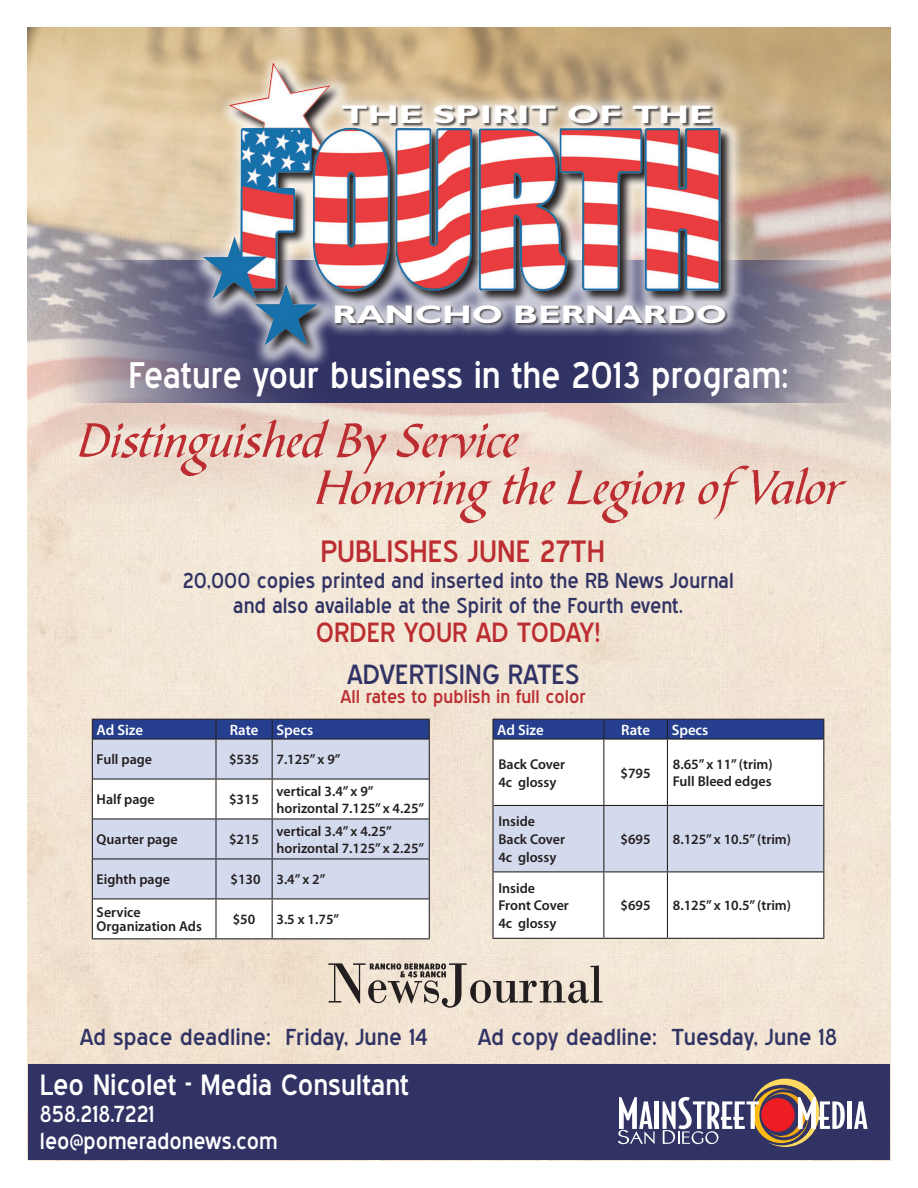
<style>
.page{position:relative;width:918px;height:1188px;background:#fff}
.page>*{position:absolute;margin:0;border:0;box-sizing:border-box;transform-origin:0 0}
.t1{font:50.1px "Bible Scr T";color:#bc2d31}
.t2{font:36px "Blue Highway";color:#fff}
.t3{font:30px "Blue Highway";color:#bc2d31}
.t4{font:28.5px "Blue Highway";color:#fff}
.t5{font:27px "Blue Highway";color:#bc2d31}
.t6{font:27px "Blue Highway";color:#313364}
.t7{font:700 25.65px "Gill Sans";color:#fff;scale:1.45 1}
.t8{font:700 25.65px "Gill Sans";color:#fff;scale:1.39 1}
.t9{font:22.5px "Blue Highway";color:#313364;scale:1.05 1}
.t10{font:22.5px "Blue Highway";color:#fff}
.t11{font:21px "Blue Highway";color:#313364}
.t12{font:18px "Blue Highway";color:#bc2d31;scale:1.05 1}
.t13{font:600 15px "Myriad Pro";color:#fff}
.t14{font:600 14.25px/14px "Myriad Pro";color:#231f20}
.s1{font-size:25.35px}
</style>
<div class="page">
<img style="left:27px;top:27px;width:863px;height:1134px">
<div style="left:93px;top:740px;width:336px;height:158px;background:#d4daed"></div>
<svg style="left:93px;top:780px;width:336px;height:38px"></svg>
<svg style="left:93px;top:899px;width:336px;height:39px"></svg>
<hr style="left:93px;top:739px;width:123px;height:1px;background:#231f20">
<hr style="left:216px;top:739px;width:56px;height:1px;background:#231f20">
<hr style="left:272px;top:739px;width:157px;height:1px;background:#231f20">
<hr style="left:93px;top:778px;width:123px;height:2px;background:#231f20">
<hr style="left:216px;top:778px;width:56px;height:2px;background:#231f20">
<hr style="left:272px;top:778px;width:157px;height:2px;background:#231f20">
<hr style="left:93px;top:818px;width:123px;height:2px;background:#231f20">
<hr style="left:216px;top:818px;width:56px;height:2px;background:#231f20">
<hr style="left:272px;top:818px;width:157px;height:2px;background:#231f20">
<hr style="left:93px;top:858px;width:123px;height:1px;background:#231f20">
<hr style="left:216px;top:858px;width:56px;height:1px;background:#231f20">
<hr style="left:272px;top:858px;width:157px;height:1px;background:#231f20">
<hr style="left:93px;top:898px;width:123px;height:1px;background:#231f20">
<hr style="left:216px;top:898px;width:56px;height:1px;background:#231f20">
<hr style="left:272px;top:898px;width:157px;height:1px;background:#231f20">
<hr style="left:92px;top:938px;width:124px;height:1px;background:#231f20">
<hr style="left:216px;top:938px;width:56px;height:1px;background:#231f20">
<hr style="left:272px;top:938px;width:158px;height:1px;background:#231f20">
<svg style="left:92px;top:719px;width:338px;height:20px"></svg>
<hr style="left:92px;top:739px;width:1px;height:40px;background:#231f20">
<hr style="left:215px;top:740px;width:2px;height:38px;background:#231f20">
<hr style="left:272px;top:740px;width:1px;height:38px;background:#231f20">
<hr style="left:429px;top:739px;width:1px;height:40px;background:#231f20">
<hr style="left:92px;top:779px;width:1px;height:40px;background:#231f20">
<hr style="left:215px;top:780px;width:2px;height:38px;background:#231f20">
<hr style="left:272px;top:780px;width:1px;height:38px;background:#231f20">
<hr style="left:429px;top:779px;width:1px;height:40px;background:#231f20">
<hr style="left:92px;top:819px;width:1px;height:40px;background:#231f20">
<hr style="left:215px;top:820px;width:2px;height:38px;background:#231f20">
<hr style="left:272px;top:820px;width:1px;height:38px;background:#231f20">
<hr style="left:429px;top:819px;width:1px;height:40px;background:#231f20">
<hr style="left:92px;top:859px;width:1px;height:40px;background:#231f20">
<hr style="left:215px;top:859px;width:2px;height:39px;background:#231f20">
<hr style="left:272px;top:859px;width:1px;height:39px;background:#231f20">
<hr style="left:429px;top:859px;width:1px;height:40px;background:#231f20">
<hr style="left:92px;top:899px;width:1px;height:39px;background:#231f20">
<hr style="left:215px;top:899px;width:2px;height:39px;background:#231f20">
<hr style="left:272px;top:899px;width:1px;height:39px;background:#231f20">
<hr style="left:429px;top:899px;width:1px;height:39px;background:#231f20">
<svg style="left:494px;top:740px;width:329px;height:198px"></svg>
<div style="left:494px;top:806px;width:329px;height:65px;background:#d4daed"></div>
<hr style="left:494px;top:739px;width:110px;height:1px;background:#231f20">
<hr style="left:604px;top:739px;width:63px;height:1px;background:#231f20">
<hr style="left:667px;top:739px;width:156px;height:1px;background:#231f20">
<hr style="left:494px;top:805px;width:110px;height:1px;background:#231f20">
<hr style="left:604px;top:805px;width:63px;height:1px;background:#231f20">
<hr style="left:667px;top:805px;width:156px;height:1px;background:#231f20">
<hr style="left:494px;top:871px;width:110px;height:1px;background:#231f20">
<hr style="left:604px;top:871px;width:63px;height:1px;background:#231f20">
<hr style="left:667px;top:871px;width:156px;height:1px;background:#231f20">
<hr style="left:492px;top:938px;width:112px;height:1px;background:#231f20">
<hr style="left:604px;top:938px;width:63px;height:1px;background:#231f20">
<hr style="left:667px;top:938px;width:157px;height:1px;background:#231f20">
<svg style="left:492px;top:719px;width:332px;height:20px"></svg>
<hr style="left:492px;top:739px;width:2px;height:66px;background:#231f20">
<hr style="left:603px;top:740px;width:1px;height:65px;background:#231f20">
<hr style="left:667px;top:740px;width:1px;height:65px;background:#231f20">
<hr style="left:823px;top:739px;width:1px;height:66px;background:#231f20">
<hr style="left:492px;top:805px;width:2px;height:67px;background:#231f20">
<hr style="left:603px;top:806px;width:1px;height:65px;background:#231f20">
<hr style="left:667px;top:806px;width:1px;height:65px;background:#231f20">
<hr style="left:823px;top:805px;width:1px;height:67px;background:#231f20">
<hr style="left:492px;top:872px;width:2px;height:66px;background:#231f20">
<hr style="left:603px;top:872px;width:1px;height:66px;background:#231f20">
<hr style="left:667px;top:872px;width:1px;height:66px;background:#231f20">
<hr style="left:823px;top:872px;width:1px;height:66px;background:#231f20">
<img style="left:28px;top:27px;width:862px;height:488px">
<div style="left:28px;top:1065px;width:862px;height:95px;background:#313364"></div>
<hr style="left:655px;top:1101px;width:4px;height:28px;background:#fff">
<hr style="left:848px;top:1101px;width:4px;height:28px;background:#fff">
<svg style="left:854px;top:1101px;width:14px;height:28px"></svg>
<svg style="left:618px;top:1097px;width:37px;height:47px"></svg>
<svg style="left:663px;top:1079px;width:182px;height:68px"></svg>
<svg style="left:63px;top:260px;width:795px;height:143px"></svg>
<div style="left:191px;top:50px;width:555px;height:320px;background:#fff;opacity:.75"></div>
<img style="left:196px;top:59px;width:541px;height:302px">
<div style="left:342px;top:105px;width:372px;height:22px;background:#231f20;opacity:.75"></div>
<div style="left:335px;top:304px;width:394px;height:22px;background:#231f20;opacity:.75"></div>
<svg style="left:328px;top:963px;width:274px;height:45px"></svg>
<p class="t7" style="left:341px;top:100px;width:258px">THE SPIRIT OF <span class="s1">THE</span></p>
<p class="t8" style="left:333px;top:299px;width:285px">RANCHO BERNARDO</p>
<p class="t2" style="left:129px;top:353px;width:662px">Feature your business in the 2013 program:</p>
<p class="t1" style="left:79px;top:413px;width:441px">Distinguished By Service</p>
<p class="t1" style="left:316px;top:460px;width:528px">Honoring the Legion of Valor</p>
<p class="t3" style="left:320px;top:534px;width:286px">PUBLISHES JUNE 27TH</p>
<p class="t11" style="left:183px;top:568px;width:553px">20,000 copies printed and inserted into the RB News Journal</p>
<p class="t11" style="left:233px;top:593px;width:451px">and also available at the Spirit of the Fourth event.</p>
<p class="t5" style="left:316px;top:616px;width:286px">ORDER YOUR AD TODAY!</p>
<p class="t6" style="left:347px;top:658px;width:234px">ADVERTISING RATES</p>
<p class="t12" style="left:340px;top:686px;width:235px">All rates to publish in full color</p>
<p class="t13" style="left:97px;top:720px;width:48px">Ad Size</p>
<p class="t13" style="left:230px;top:720px;width:30px">Rate</p>
<p class="t13" style="left:276px;top:720px;width:38px">Specs</p>
<p class="t14" style="left:97px;top:752px;width:57px">Full page</p>
<p class="t14" style="left:229px;top:752px;width:32px">$535</p>
<p class="t14" style="left:276px;top:752px;width:66px">7.125” x 9”</p>
<p class="t14" style="left:97px;top:792px;width:60px">Half page</p>
<p class="t14" style="left:229px;top:792px;width:32px">$315</p>
<p class="t14" style="left:276px;top:784px;width:99px">vertical 3.4” x 9”</p>
<p class="t14" style="left:276px;top:801px;width:149px">horizontal 7.125” x 4.25”</p>
<p class="t14" style="left:97px;top:832px;width:83px">Quarter page</p>
<p class="t14" style="left:229px;top:832px;width:32px">$215</p>
<p class="t14" style="left:276px;top:824px;width:117px">vertical 3.4” x 4.25”</p>
<p class="t14" style="left:276px;top:841px;width:149px">horizontal 7.125” x 2.25”</p>
<p class="t14" style="left:97px;top:872px;width:75px">Eighth page</p>
<p class="t14" style="left:230px;top:872px;width:32px">$130</p>
<p class="t14" style="left:276px;top:872px;width:51px">3.4” x 2”</p>
<p class="t14" style="left:97px;top:905px;width:107px">Service<br>Organization Ads</p>
<p class="t14" style="left:233px;top:912px;width:24px">$50</p>
<p class="t14" style="left:276px;top:912px;width:64px">3.5 x 1.75”</p>
<p class="t13" style="left:497px;top:720px;width:48px">Ad Size</p>
<p class="t13" style="left:621px;top:720px;width:30px">Rate</p>
<p class="t13" style="left:672px;top:720px;width:38px">Specs</p>
<p class="t14" style="left:498px;top:756px;width:68px">Back Cover</p>
<p class="t14" style="left:498px;top:774px;width:59px">4c glossy</p>
<p class="t14" style="left:673px;top:757px;width:101px">8.65” x 11” (trim)</p>
<p class="t14" style="left:673px;top:774px;width:100px">Full Bleed edges</p>
<p class="t14" style="left:621px;top:765px;width:32px">$795</p>
<p class="t14" style="left:498px;top:812px;width:68px;line-height:18px">Inside<br>Back Cover</p>
<p class="t14" style="left:498px;top:850px;width:59px">4c glossy</p>
<p class="t14" style="left:498px;top:881px;width:38px">Inside</p>
<p class="t14" style="left:498px;top:898px;width:72px">Front Cover</p>
<p class="t14" style="left:498px;top:915px;width:59px">4c glossy</p>
<p class="t14" style="left:621px;top:832px;width:32px">$695</p>
<p class="t14" style="left:673px;top:832px;width:120px">8.125” x 10.5” (trim)</p>
<p class="t14" style="left:621px;top:898px;width:32px">$695</p>
<p class="t14" style="left:673px;top:898px;width:120px">8.125” x 10.5” (trim)</p>
<p class="t9" style="left:80px;top:1024px;width:333px">Ad space deadline: Friday, June 14</p>
<p class="t9" style="left:478px;top:1024px;width:344px">Ad copy deadline: Tuesday, June 18</p>
<p class="t4" style="left:40px;top:1068px;width:371px">Leo Nicolet - Media Consultant</p>
<p class="t10" style="left:40px;top:1101px;width:116px">858.218.7221</p>
<p class="t10" style="left:40px;top:1128px;width:239px">leo@pomeradonews.com</p>
</div>
